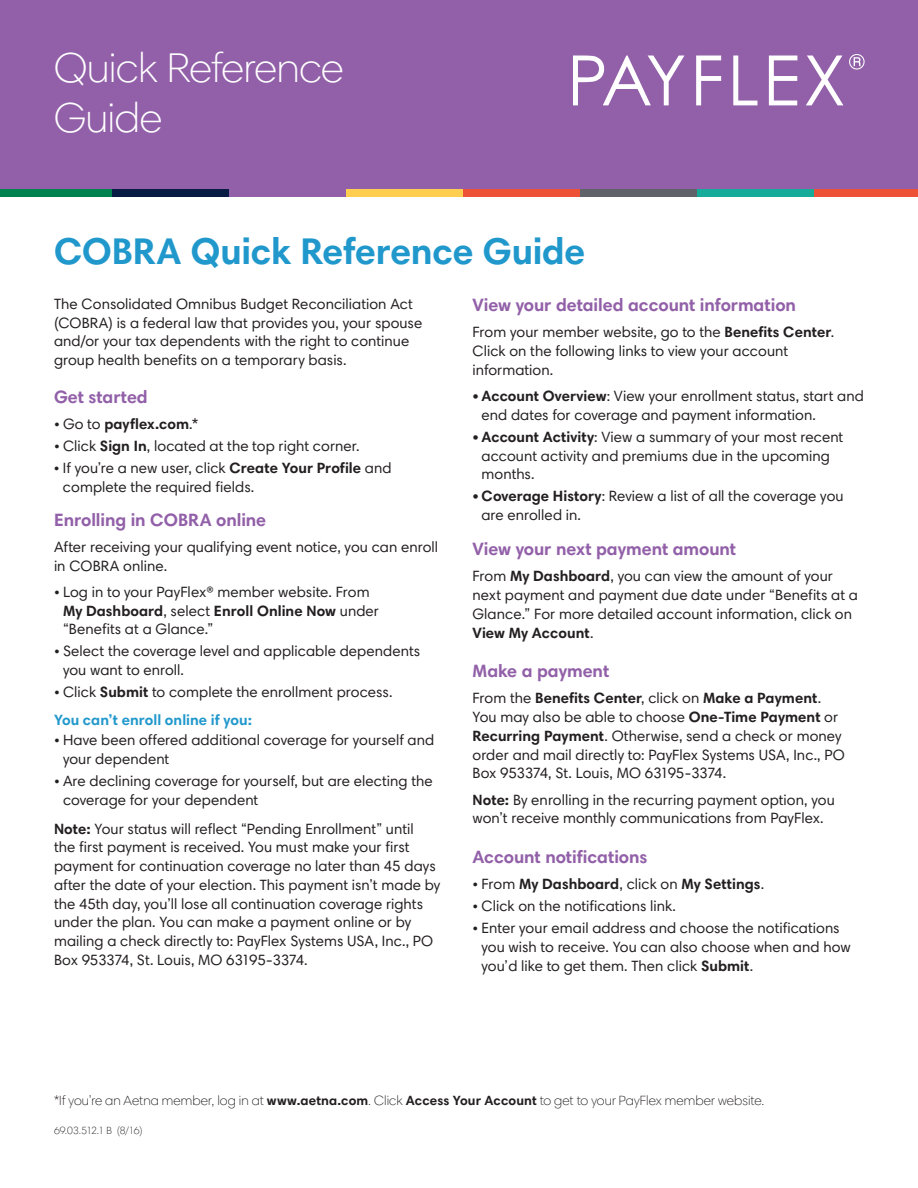
<style>
.page{position:relative;width:918px;height:1188px;background:#fff}
.page>*{position:absolute;margin:0;border:0;box-sizing:border-box;transform-origin:0 0}
.t1{font:300 42px/50.4px "Harmonia Sans Std";letter-spacing:-.015em;color:#fff}
.t2{font:700 37.5px "Harmonia Sans Std";letter-spacing:-.01em;color:#2198cc}
.t3{font:700 18px "Harmonia Sans Std";letter-spacing:-.005em;color:#9260a8}
.t4{font:15px/18.8px "Harmonia Sans Std";letter-spacing:.005em;color:#231f20}
.t5{font:700 15px "Harmonia Sans Std";letter-spacing:.005em;color:#231f20}
.t6{font:300 13.5px "Harmonia Sans Std";letter-spacing:.005em;color:#231f20}
.t7{font:300 10.5px "Harmonia Sans Std";letter-spacing:-.065em;color:#231f20}
.s1{font-weight:400}
.s2{font-weight:700}
.s3{font-weight:700;color:#2198cc}
</style>
<div class="page">
<div style="left:0;top:0;width:918px;height:189px;background:#9260a8"></div>
<div style="left:0;top:189px;width:113px;height:8px;background:#008250"></div>
<div style="left:113px;top:189px;width:117px;height:8px;background:#071b44"></div>
<div style="left:230px;top:189px;width:117px;height:8px;background:#9260a8"></div>
<div style="left:347px;top:189px;width:117px;height:8px;background:#fece51"></div>
<div style="left:463px;top:189px;width:117px;height:8px;background:#ed5136"></div>
<div style="left:580px;top:189px;width:117px;height:8px;background:#5f6369"></div>
<div style="left:697px;top:189px;width:117px;height:8px;background:#16ac99"></div>
<div style="left:814px;top:189px;width:104px;height:8px;background:#ed5136"></div>
<svg style="left:573px;top:56px;width:111px;height:49px"></svg>
<svg style="left:696px;top:56px;width:25px;height:49px"></svg>
<svg style="left:733px;top:56px;width:24px;height:49px"></svg>
<svg style="left:769px;top:56px;width:28px;height:49px"></svg>
<svg style="left:806px;top:56px;width:37px;height:49px"></svg>
<svg style="left:849px;top:54px;width:16px;height:16px"></svg>
<h1 class="t1" style="left:54px;top:42px;width:291px">Quick Reference<br>Guide</h1>
<h2 class="t2" style="left:54px;top:228px;width:533px">COBRA Quick Reference Guide</h2>
<p class="t4" style="left:54px;top:294px;width:370px">The Consolidated Omnibus Budget Reconciliation Act (COBRA) is a federal law that provides you, your spouse and/or your tax dependents with the right to continue group health benefits on a temporary basis.</p>
<p class="t3" style="left:54px;top:385px;width:95px">Get started</p>
<p class="t5" style="left:54px;top:415px;width:146px"><span class="s1">• Go to</span> payflex.com<span class="s1">.*</span></p>
<p class="t4" style="left:54px;top:437px;width:307px">• Click <span class="s2">Sign In</span>, located at the top right corner.</p>
<p class="t4" style="left:63px;top:459px;width:330px;text-indent:-9px">• If you’re a new user, click <span class="s2">Create Your Profile</span> and complete the required fields.</p>
<p class="t3" style="left:54px;top:508px;width:214px">Enrolling in COBRA online</p>
<p class="t4" style="left:54px;top:537px;width:386px">After receiving your qualifying event notice, you can enroll in COBRA online.</p>
<p class="t4" style="left:63px;top:582px;width:318px;text-indent:-9px">• Log in to your PayFlex® member website. From<br><span class="s2">My Dashboard</span>, select <span class="s2">Enroll Online Now</span> under “Benefits at a Glance.”</p>
<p class="t4" style="left:63px;top:642px;width:359px;text-indent:-9px">• Select the coverage level and applicable dependents you want to enroll.</p>
<p class="t4" style="left:54px;top:678px;width:340px;line-height:27.5px">• Click <span class="s2">Submit</span> to complete the enrollment process.<br><span class="s3">You can’t enroll online if you:</span></p>
<p class="t4" style="left:63px;top:731px;width:373px;text-indent:-9px">• Have been offered additional coverage for yourself and your dependent</p>
<p class="t4" style="left:63px;top:772px;width:371px;text-indent:-9px">• Are declining coverage for yourself, but are electing the coverage for your dependent</p>
<p class="t4" style="left:54px;top:819px;width:388px"><span class="s2">Note:</span> Your status will reflect “Pending Enrollment” until<br>the first payment is received. You must make your first payment for continuation coverage no later than 45 days after the date of your election. This payment isn’t made by the 45th day, you’ll lose all continuation coverage rights under the plan. You can make a payment online or by mailing a check directly to: PayFlex Systems USA, Inc., PO Box 953374, St. Louis, MO 63195-3374.</p>
<p class="t3" style="left:472px;top:293px;width:325px">View your detailed account information</p>
<p class="t4" style="left:472px;top:323px;width:363px">From your member website, go to the <span class="s2">Benefits Center</span>.<br>Click on the following links to view your account information.</p>
<p class="t4" style="left:482px;top:386px;width:384px;text-indent:-9px"><span class="s2">• Account Overview</span>: View your enrollment status, start and end dates for coverage and payment information.</p>
<p class="t4" style="left:482px;top:427px;width:363px;text-indent:-9px"><span class="s2">• Account Activity</span>: View a summary of your most recent account activity and premiums due in the upcoming months.</p>
<p class="t4" style="left:482px;top:487px;width:364px;text-indent:-9px"><span class="s2">• Coverage History</span>: Review a list of all the coverage you are enrolled in.</p>
<p class="t3" style="left:472px;top:538px;width:265px">View your next payment amount</p>
<p class="t4" style="left:472px;top:567px;width:387px">From <span class="s2">My Dashboard</span>, you can view the amount of your next payment and payment due date under “Benefits at a Glance.” For more detailed account information, click on <span class="s2">View My Account</span>.</p>
<p class="t3" style="left:472px;top:660px;width:138px">Make a payment</p>
<p class="t4" style="left:472px;top:689px;width:374px">From the <span class="s2">Benefits Center</span>, click on <span class="s2">Make a Payment</span>.<br>You may also be able to choose <span class="s2">One-Time Payment</span> or <span class="s2">Recurring Payment</span>. Otherwise, send a check or money order and mail directly to: PayFlex Systems USA, Inc., PO Box 953374, St. Louis, MO 63195-3374.</p>
<p class="t4" style="left:472px;top:790px;width:364px"><span class="s2">Note:</span> By enrolling in the recurring payment option, you won’t receive monthly communications from PayFlex.</p>
<p class="t3" style="left:472px;top:845px;width:177px">Account notifications</p>
<p class="t5" style="left:472px;top:875px;width:293px"><span class="s1">• From</span> My Dashboard<span class="s1">, click on</span> My Settings<span class="s1">.</span></p>
<p class="t4" style="left:472px;top:896px;width:205px">• Click on the notifications link.</p>
<p class="t4" style="left:481px;top:918px;width:371px;text-indent:-9px">• Enter your email address and choose the notifications you wish to receive. You can also choose when and how you’d like to get them. Then click <span class="s2">Submit</span>.</p>
<p class="t6" style="left:54px;top:1092px;width:712px">*If you’re an Aetna member, log in at <span class="s2">www.aetna.com</span>. Click <span class="s2">Access Your Account</span> to get to your PayFlex member website.</p>
<p class="t7" style="left:54px;top:1124px;width:90px">69.03.512.1 B (8/16)</p>
</div>
